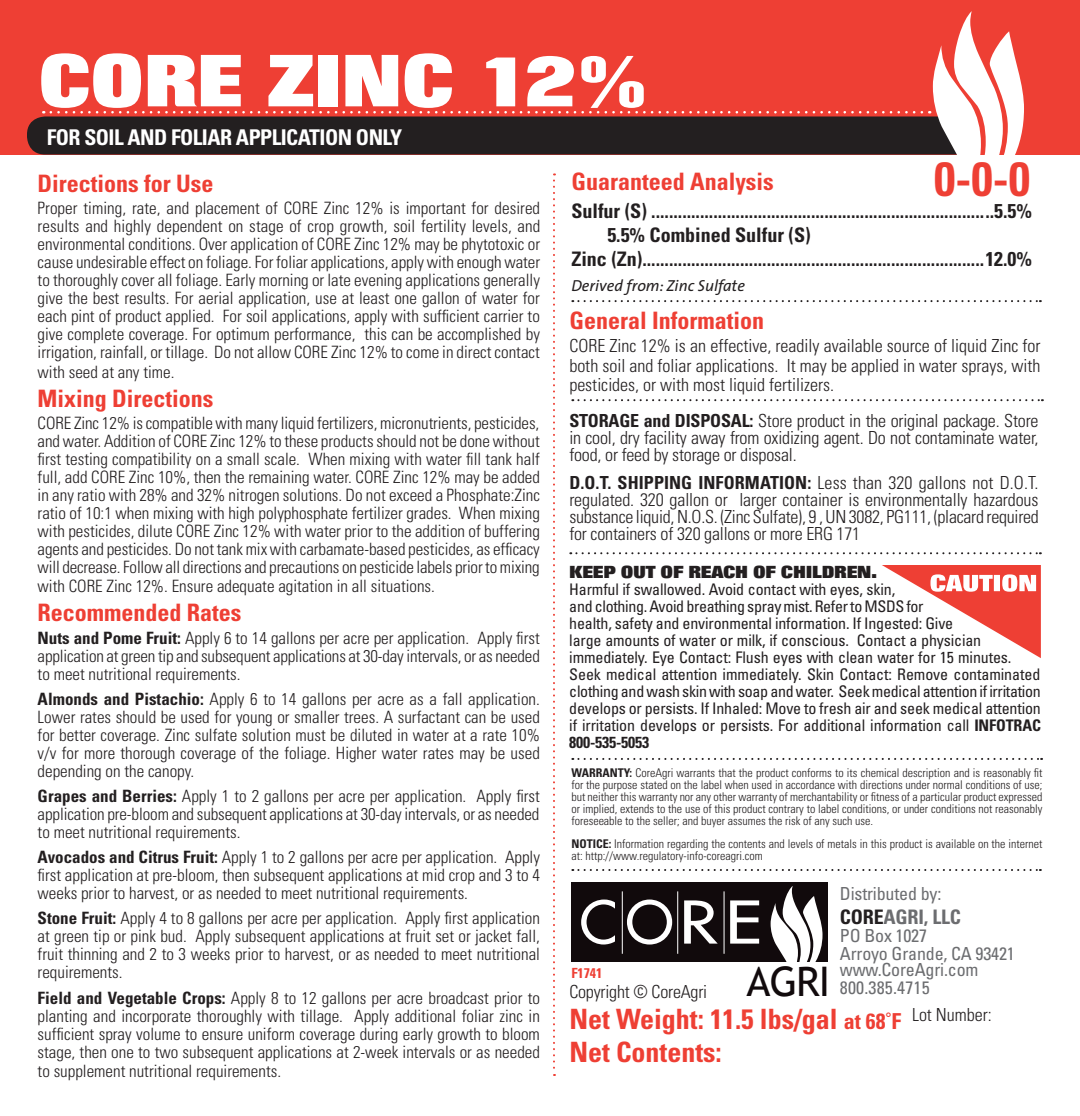
<style>
.page{position:relative;width:1080px;height:1116px;background:#fff}
.page>*{position:absolute;margin:0;border:0;box-sizing:border-box;transform-origin:0 0}
.Product_Header{font:800 72px "Folio";color:#fff}
.t1{font:57.2px "Futura";color:#fff}
.Assay{font:700 condensed 48px "Univers";color:#ee3f34}
.t2{font:40.8px "Trebuchet MS";color:#110a0c}
.Subhead{font:700 condensed 28px "Univers";color:#ee3f34}
.Subhead-2{font:700 condensed 24px "Univers";color:#ee3f34}
.Product_Description{font:700 condensed 21.8px "Univers";letter-spacing:-.025em;color:#fff}
.Guaranteed_Analysis{font:700 condensed 20px "Univers";color:#231f20}
.address{font:700 condensed 20px "Univers";letter-spacing:-.01em;color:#6c6d70}
.Storage_and_Disposal{font:300 condensed 18px/17px "Univers";letter-spacing:-.01em;color:#231f20;text-align:justify}
.Body_text{font:300 condensed 18px/19.6px "Univers";color:#231f20;text-align:justify}
.address-2{font:condensed 18px "Univers";letter-spacing:-.01em;color:#6c6d70}
.address-3{font:condensed 18px "Univers";letter-spacing:.01em;color:#6c6d70}
.Body_text-2{font:300 condensed 17px/18.2px "Univers";color:#231f20;text-align:justify}
.Caution_Text{font:800 17px "Folio";letter-spacing:-.01em;color:#231f20}
.Caution_Text-2{font:condensed 16px/17px "Univers";letter-spacing:-.01em;color:#231f20}
.Small_Body_italic{font:italic 16px "The Sans";color:#231f20}
.Subhead-3{font:700 condensed 14px "Univers";color:#ee3f34}
.Small_Legal{font:300 condensed 12px/12px "Univers";color:#231f20;text-align:justify}
.s1{font-weight:700}
.s2{color:#231f20}
.s3{font-size:22px}
</style>
<div class="page">
<div style="left:0;top:0;width:1080px;height:155px;background:#ee3f34"></div>
<svg style="left:570px;top:552px;width:471px;height:2px"></svg>
<svg style="left:882px;top:565px;width:159px;height:93px"></svg>
<div style="left:571px;top:883px;width:256px;height:79px;background:#110a0c"></div>
<hr style="left:622px;top:891px;width:1px;height:63px;background:#fff">
<hr style="left:677px;top:891px;width:1px;height:63px;background:#fff">
<hr style="left:724px;top:891px;width:1px;height:63px;background:#fff">
<svg style="left:771px;top:886px;width:52px;height:76px"></svg>
<svg style="left:553px;top:173px;width:2px;height:903px"></svg>
<svg style="left:572px;top:869px;width:469px;height:2px"></svg>
<svg style="left:572px;top:758px;width:470px;height:2px"></svg>
<svg style="left:572px;top:300px;width:469px;height:2px"></svg>
<div style="left:27px;top:116px;width:947px;height:39px;background:#231f20;border-radius:18px"></div>
<svg style="left:51px;top:11px;width:973px;height:144px"></svg>
<svg style="left:572px;top:399px;width:471px;height:2px"></svg>
<p class="Product_Header" style="left:38px;top:40px;width:612px">CORE ZINC 12%</p>
<p class="Product_Description" style="left:47px;top:124px;width:357px">FOR SOIL AND FOLIAR APPLICATION ONLY</p>
<p class="Subhead-2" style="left:38px;top:169px;width:177px">Directions for Use</p>
<p class="Body_text-2" style="left:38px;top:199px;width:504px">Proper timing, rate, and placement of CORE Zinc 12% is important for desired results and highly dependent on stage of crop growth, soil fertility levels, and environmental conditions. Over application of CORE Zinc 12% may be phytotoxic or cause undesirable effect on foliage. For foliar applications, apply with enough water to thoroughly cover all foliage. Early morning or late evening applications generally give the best results. For aerial application, use at least one gallon of water for each pint of product applied. For soil applications, apply with sufficient carrier to give complete coverage. For optimum performance, this can be accomplished by irrigation, rainfall, or tillage. Do not allow CORE Zinc 12% to come in direct contact with seed at any time.</p>
<p class="Subhead-2" style="left:38px;top:383px;width:177px">Mixing Directions</p>
<p class="Body_text-2" style="left:38px;top:414px;width:504px">CORE Zinc 12% is compatible with many liquid fertilizers, micronutrients, pesticides, and water. Addition of CORE Zinc 12% to these products should not be done without first testing compatibility on a small scale. When mixing with water fill tank half full, add CORE Zinc 10%, then the remaining water. CORE Zinc 12% may be added in any ratio with 28% and 32% nitrogen solutions. Do not exceed a Phosphate:Zinc ratio of 10:1 when mixing with high polyphosphate fertilizer grades. When mixing with pesticides, dilute CORE Zinc 12% with water prior to the addition of buffering agents and pesticides. Do not tank mix with carbamate-based pesticides, as efficacy will decrease. Follow all directions and precautions on pesticide labels prior to mixing with CORE Zinc 12%. Ensure adequate agitation in all situations.</p>
<p class="Subhead-2" style="left:38px;top:598px;width:205px">Recommended Rates</p>
<p class="Body_text-2" style="left:38px;top:628px;width:504px"><span class="s1">Nuts and Pome Fruit:</span> Apply 6 to 14 gallons per acre per application. Apply first application at green tip and subsequent applications at 30-day intervals, or as needed to meet nutritional requirements.</p>
<p class="Body_text-2" style="left:38px;top:690px;width:504px"><span class="s1">Almonds and Pistachio:</span> Apply 6 to 14 gallons per acre as a fall application.<br>Lower rates should be used for young or smaller trees. A surfactant can be used for better coverage. Zinc sulfate solution must be diluted in water at a rate 10% v/v for more thorough coverage of the foliage. Higher water rates may be used depending on the canopy.</p>
<p class="Body_text-2" style="left:38px;top:787px;width:504px"><span class="s1">Grapes and Berries:</span> Apply 1 to 2 gallons per acre per application. Apply first application pre-bloom and subsequent applications at 30-day intervals, or as needed to meet nutritional requirements.</p>
<p class="Body_text-2" style="left:38px;top:848px;width:504px"><span class="s1">Avocados and Citrus Fruit:</span> Apply 1 to 2 gallons per acre per application. Apply first application at pre-bloom, then subsequent applications at mid crop and 3 to 4 weeks prior to harvest, or as needed to meet nutritional requirements.</p>
<p class="Body_text-2" style="left:38px;top:909px;width:504px"><span class="s1">Stone Fruit:</span> Apply 4 to 8 gallons per acre per application. Apply first application at green tip or pink bud. Apply subsequent applications at fruit set or jacket fall, fruit thinning and 2 to 3 weeks prior to harvest, or as needed to meet nutritional requirements.</p>
<p class="Body_text-2" style="left:38px;top:988px;width:504px"><span class="s1">Field and Vegetable Crops:</span> Apply 8 to 12 gallons per acre broadcast prior to planting and incorporate thoroughly with tillage. Apply additional foliar zinc in sufficient spray volume to ensure uniform coverage during early growth to bloom stage, then one to two subsequent applications at 2-week intervals or as needed to supplement nutritional requirements.</p>
<p class="Assay" style="left:934px;top:150px;width:97px">0-0-0</p>
<p class="Subhead-2" style="left:571px;top:167px;width:204px">Guaranteed Analysis</p>
<p class="Guaranteed_Analysis" style="left:571px;top:199px;width:462px">Sulfur (S) .............................................................................5.5%</p>
<p class="Guaranteed_Analysis" style="left:607px;top:223px;width:205px">5.5% Combined Sulfur (S)</p>
<p class="Guaranteed_Analysis" style="left:571px;top:247px;width:462px">Zinc (Zn).............................................................................12.0%</p>
<p class="Small_Body_italic" style="left:571px;top:273px;width:175px">Derived from: Zinc Sulfate</p>
<p class="Subhead-2" style="left:569px;top:305px;width:196px">General Information</p>
<p class="Body_text" style="left:569px;top:336px;width:473px">CORE Zinc 12% is an effective, readily available source of liquid Zinc for both soil and foliar applications. It may be applied in water sprays, with pesticides, or with most liquid fertilizers.</p>
<p class="Storage_and_Disposal" style="left:569px;top:412px;width:471px"><span class="s1">STORAGE and DISPOSAL:</span> Store product in the original package. Store in cool, dry facility away from oxidizing agent. Do not contaminate water, food, or feed by storage or disposal.</p>
<p class="Storage_and_Disposal" style="left:569px;top:474px;width:471px"><span class="s1">D.O.T. SHIPPING INFORMATION:</span> Less than 320 gallons not D.O.T. regulated. 320 gallon or larger container is environmentally hazardous substance liquid, N.O.S. (Zinc Sulfate), 9 , UN 3082, PG111, (placard required for containers of 320 gallons or more ERG 171</p>
<p class="Caution_Text" style="left:569px;top:562px;width:310px">KEEP OUT OF REACH OF CHILDREN.</p>
<p class="Caution_Text-2" style="left:569px;top:580px;width:473px">Harmful if swallowed. Avoid contact with eyes, skin,<br>and clothing. Avoid breathing spray mist. Refer to MSDS for<br>health, safety and environmental information. If Ingested: Give<br>large amounts of water or milk, if conscious. Contact a physician immediately. Eye Contact: Flush eyes with clean water for 15 minutes.<br>Seek medical attention immediately. Skin Contact: Remove contaminated clothing and wash skin with soap and water. Seek medical attention if irritation develops or persists. If Inhaled: Move to fresh air and seek medical attention if irritation develops or persists. For additional information call <span class="s1">INFOTRAC 800-535-5053</span></p>
<p class="Small_Legal" style="left:571px;top:767px;width:473px"><span class="s1">WARRANTY:</span> CoreAgri warrants that the product conforms to its chemical description and is reasonably fit for the purpose stated on the label when used in accordance with directions under normal conditions of use; but neither this warranty nor any other warranty of merchantability or fitness of a particular product expressed or implied, extends to the use of this product contrary to label conditions, or under conditions not reasonably foreseeable to the seller; and buyer assumes the risk of any such use.</p>
<p class="Small_Legal" style="left:571px;top:838px;width:473px"><span class="s1">NOTICE:</span> Information regarding the contents and levels of metals in this product is available on the internet at: http://www.regulatory-info-coreagri.com</p>
<p class="t1" style="left:579px;top:885px;width:184px">CORE</p>
<p class="t2" style="left:747px;top:958px;width:85px">AGRI</p>
<p class="Subhead-3" style="left:571px;top:964px;width:33px">F1741</p>
<p class="Storage_and_Disposal" style="left:569px;top:983px;width:139px">Copyright © CoreAgri</p>
<p class="address-2" style="left:840px;top:882px;width:103px">Distributed by:</p>
<p class="address" style="left:840px;top:904px;width:122px"><span class="s2">CORE</span>AGRI, LLC</p>
<p class="address-2" style="left:840px;top:924px;width:89px">PO Box 1027</p>
<p class="address-2" style="left:840px;top:942px;width:176px">Arroyo Grande, CA 93421</p>
<p class="address-2" style="left:840px;top:958px;width:140px">www.CoreAgri.com</p>
<p class="address-3" style="left:840px;top:976px;width:91px">800.385.4715</p>
<p class="Subhead" style="left:569px;top:1002px;width:334px">Net Weight: 11.5 lbs/gal <span class="s3">at 68˚F</span></p>
<p class="Subhead" style="left:569px;top:1035px;width:154px">Net Contents:</p>
<p class="Body_text" style="left:912px;top:1005px;width:81px">Lot Number:</p>
</div>
